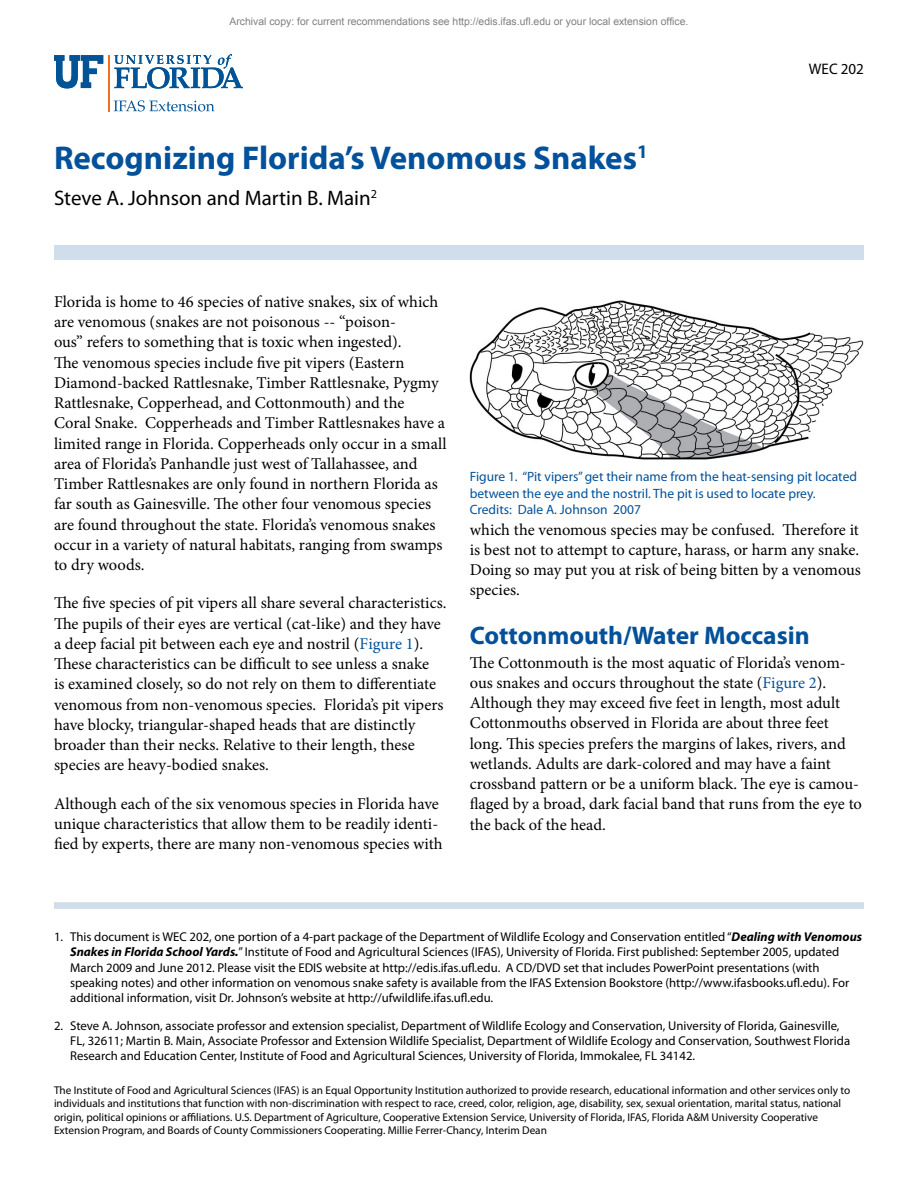
<style>
.page{position:relative;width:918px;height:1188px;background:#fff}
.page>*{position:absolute;margin:0;border:0;box-sizing:border-box;transform-origin:0 0}
.t1{font:700 33px "Myriad Pro";color:#03519a}
.t2{font:700 25.5px "Myriad Pro";color:#03519a}
.t3{font:21px "Myriad Pro";color:#000}
.t4{font:16.5px/20.2px "Minion Pro";color:#000}
.t5{font:15.3px "Myriad Pro";color:#000}
.t6{font:13.5px/16.5px "Myriad Pro";color:#03519a}
.t7{font:12.75px/15.3px "Myriad Pro";color:#000}
.t8{font:11.25px/13.5px "Myriad Pro";color:#000}
.t9{font:10.35px "Arial";color:#808080}
.s1{color:#03519a}
.s2{font-weight:700;font-style:italic}
</style>
<div class="page">
<hr style="left:108px;top:55px;width:2px;height:56px;background:#f36f21">
<svg style="left:114px;top:54px;width:129px;height:35px"></svg>
<svg style="left:54px;top:55px;width:49px;height:33px"></svg>
<svg style="left:114px;top:100px;width:101px;height:11px"></svg>
<div style="left:54px;top:245px;width:810px;height:15px;background:#d0ddea"></div>
<div style="left:54px;top:902px;width:810px;height:7px;background:#d0ddea"></div>
<img style="left:470px;top:300px;width:394px;height:160px">
<p class="t9" style="left:230px;top:15px;width:460px">Archival copy: for current recommendations see http://edis.ifas.ufl.edu or your local extension office.</p>
<h1 class="t1" style="left:54px;top:136px;width:595px">Recognizing Florida’s Venomous Snakes<sup>1</sup></h1>
<p class="t3" style="left:54px;top:185px;width:325px">Steve A. Johnson and Martin B. Main<sup>2</sup></p>
<p class="t5" style="left:809px;top:60px;width:57px">WEC 202</p>
<p class="t4" style="left:54px;top:292px;width:394px">Florida is home to 46 species of native snakes, six of which are venomous (snakes are not poisonous -- “poison-<br>ous” refers to something that is toxic when ingested).<br>The venomous species include five pit vipers (Eastern Diamond-backed Rattlesnake, Timber Rattlesnake, Pygmy Rattlesnake, Copperhead, and Cottonmouth) and the<br>Coral Snake. Copperheads and Timber Rattlesnakes have a limited range in Florida. Copperheads only occur in a small area of Florida’s Panhandle just west of Tallahassee, and Timber Rattlesnakes are only found in northern Florida as far south as Gainesville. The other four venomous species are found throughout the state. Florida’s venomous snakes occur in a variety of natural habitats, ranging from swamps to dry woods.</p>
<p class="t4" style="left:54px;top:593px;width:394px">The five species of pit vipers all share several characteristics.<br>The pupils of their eyes are vertical (cat-like) and they have a deep facial pit between each eye and nostril (<span class="s1">Figure 1</span>).<br>These characteristics can be difficult to see unless a snake<br>is examined closely, so do not rely on them to differentiate venomous from non-venomous species. Florida’s pit vipers have blocky, triangular-shaped heads that are distinctly broader than their necks. Relative to their length, these species are heavy-bodied snakes.</p>
<p class="t4" style="left:54px;top:793px;width:390px">Although each of the six venomous species in Florida have unique characteristics that allow them to be readily identi&shy;fied by experts, there are many non-venomous species with</p>
<p class="t6" style="left:470px;top:468px;width:389px">Figure 1. “Pit vipers” get their name from the heat-sensing pit located between the eye and the nostril. The pit is used to locate prey.<br>Credits: Dale A. Johnson 2007</p>
<p class="t4" style="left:470px;top:519px;width:393px">which the venomous species may be confused. Therefore it is best not to attempt to capture, harass, or harm any snake.<br>Doing so may put you at risk of being bitten by a venomous species.</p>
<h2 class="t2" style="left:470px;top:619px;width:341px">Cottonmouth/Water Moccasin</h2>
<p class="t4" style="left:470px;top:652px;width:394px">The Cottonmouth is the most aquatic of Florida’s venom&shy;ous snakes and occurs throughout the state (<span class="s1">Figure 2</span>).<br>Although they may exceed five feet in length, most adult Cottonmouths observed in Florida are about three feet long. This species prefers the margins of lakes, rivers, and wetlands. Adults are dark-colored and may have a faint crossband pattern or be a uniform black. The eye is camou&shy;flaged by a broad, dark facial band that runs from the eye to the back of the head.</p>
<p class="t7" style="left:70px;top:929px;width:793px;text-indent:-16px">1. This document is WEC 202, one portion of a 4-part package of the Department of Wildlife Ecology and Conservation entitled “<span class="s2">Dealing with Venomous Snakes in Florida School Yards.</span>” Institute of Food and Agricultural Sciences (IFAS), University of Florida. First published: September 2005, updated March 2009 and June 2012. Please visit the EDIS website at http://edis.ifas.ufl.edu. A CD/DVD set that includes PowerPoint presentations (with speaking notes) and other information on venomous snake safety is available from the IFAS Extension Bookstore (http://www.ifasbooks.ufl.edu). For additional information, visit Dr. Johnson’s website at http://ufwildlife.ifas.ufl.edu.</p>
<p class="t7" style="left:70px;top:1017px;width:781px;text-indent:-16px">2. Steve A. Johnson, associate professor and extension specialist, Department of Wildlife Ecology and Conservation, University of Florida, Gainesville,<br>FL, 32611; Martin B. Main, Associate Professor and Extension Wildlife Specialist, Department of Wildlife Ecology and Conservation, Southwest Florida<br>Research and Education Center, Institute of Food and Agricultural Sciences, University of Florida, Immokalee, FL 34142.</p>
<p class="t8" style="left:54px;top:1083px;width:798px">The Institute of Food and Agricultural Sciences (IFAS) is an Equal Opportunity Institution authorized to provide research, educational information and other services only to individuals and institutions that function with non-discrimination with respect to race, creed, color, religion, age, disability, sex, sexual orientation, marital status, national origin, political opinions or affiliations. U.S. Department of Agriculture, Cooperative Extension Service, University of Florida, IFAS, Florida A&amp;M University Cooperative Extension Program, and Boards of County Commissioners Cooperating. Millie Ferrer-Chancy, Interim Dean</p>
</div>
